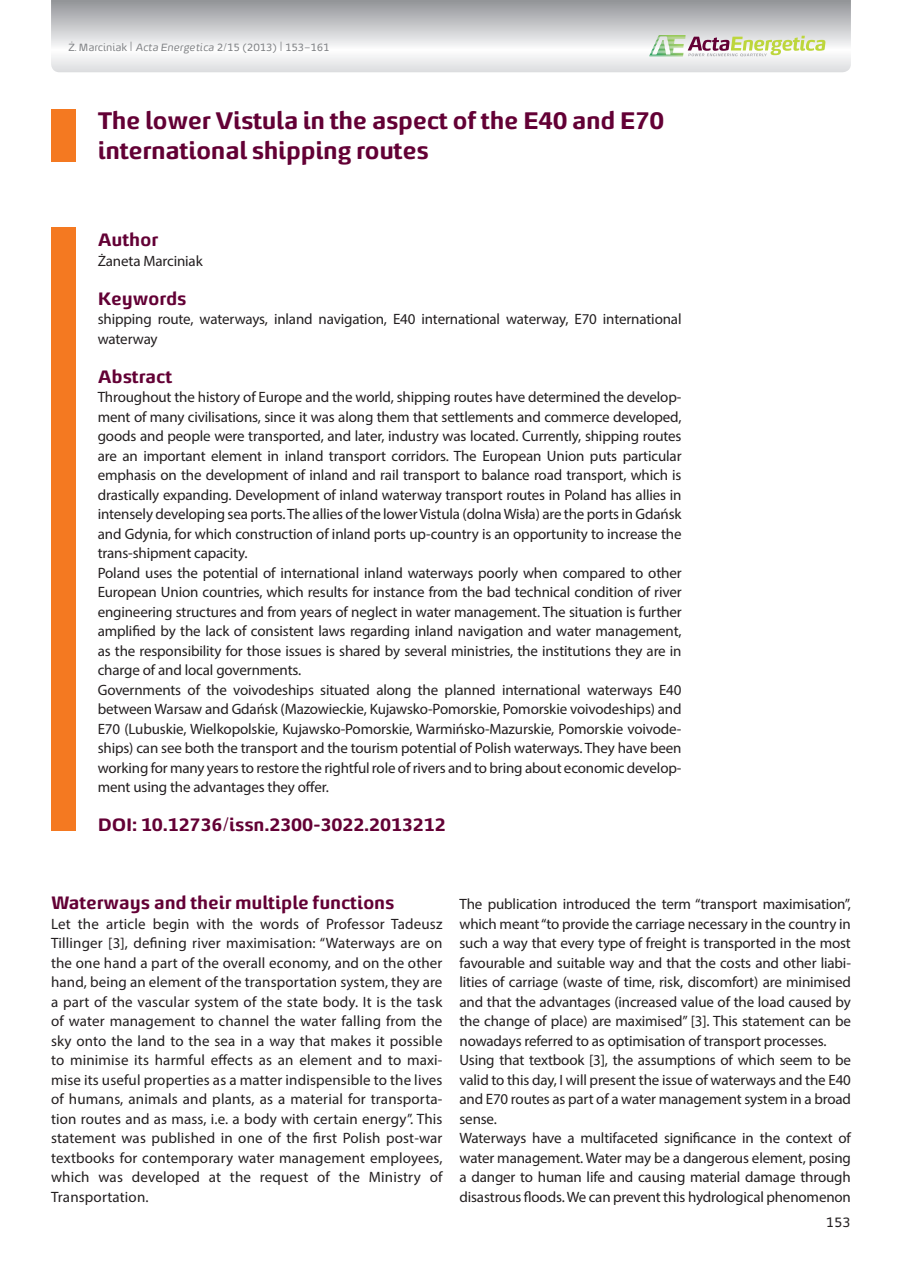
<style>
.page{position:relative;width:902px;height:1263px;background:#fff}
.page>*{position:absolute;margin:0;border:0;box-sizing:border-box;transform-origin:0 0}
.tytul_artykulu{font:700 24px "Energa";letter-spacing:-.02em;color:#630035}
.srodtytul_i_autor_ke{font:700 18px "Energa";letter-spacing:-.01em;color:#630035}
.body{font:15px/19.5px "Myriad Pro";letter-spacing:-.01em;color:#231f20;text-align:justify}
.t1{font:13.5px "Energa";color:#231f20}
.polski_body{font:10.5px "Energa";letter-spacing:-.01em;color:#808285}
.s1{font-size:13.5px}
.s2{font-style:italic}
</style>
<div class="page">
<svg style="left:51px;top:0;width:799px;height:72px"></svg>
<svg style="left:649px;top:35px;width:176px;height:21px"></svg>
<div style="left:51px;top:110px;width:24px;height:52px;background:#f47921"></div>
<div style="left:51px;top:227px;width:24px;height:604px;background:#f47921"></div>
<p class="polski_body" style="left:68px;top:41px;width:263px">Ż. Marciniak <span class="s1">|</span> <span class="s2">Acta Energetica</span> 2/15 (2013) <span class="s1">|</span> 153–161</p>
<p class="tytul_artykulu" style="left:98px;top:104px;width:568px">The lower Vistula in the aspect of the E40 and E70</p>
<p class="tytul_artykulu" style="left:98px;top:134px;width:333px">international shipping routes</p>
<p class="srodtytul_i_autor_ke" style="left:98px;top:227px;width:62px">Author</p>
<p class="body" style="left:98px;top:251px;width:106px">Żaneta Marciniak</p>
<p class="srodtytul_i_autor_ke" style="left:98px;top:286px;width:90px">Keywords</p>
<p class="body" style="left:98px;top:309px;width:585px">shipping route, waterways, inland navigation, E40 international waterway, E70 international waterway</p>
<p class="srodtytul_i_autor_ke" style="left:98px;top:364px;width:76px">Abstract</p>
<p class="body" style="left:98px;top:387px;width:585px">Throughout the history of Europe and the world, shipping routes have determined the develop&shy;ment of many civilisations, since it was along them that settlements and commerce developed, goods and people were transported, and later, industry was located. Currently, shipping routes are an important element in inland transport corridors. The European Union puts particular emphasis on the development of inland and rail transport to balance road transport, which is drastically expanding. Development of inland waterway transport routes in Poland has allies in intensely developing sea ports. The allies of the lower Vistula (dolna Wisła) are the ports in Gdańsk and Gdynia, for which construction of inland ports up-country is an opportunity to increase the trans-shipment capacity.</p>
<p class="body" style="left:98px;top:563px;width:585px">Poland uses the potential of international inland waterways poorly when compared to other European Union countries, which results for instance from the bad technical condition of river engineering structures and from years of neglect in water management. The situation is further amplified by the lack of consistent laws regarding inland navigation and water management, as the responsibility for those issues is shared by several ministries, the institutions they are in charge of and local governments.</p>
<p class="body" style="left:98px;top:680px;width:585px">Governments of the voivodeships situated along the planned international waterways E40 between Warsaw and Gdańsk (Mazowieckie, Kujawsko-Pomorskie, Pomorskie voivodeships) and E70 (Lubuskie, Wielkopolskie, Kujawsko-Pomorskie, Warmińsko-Mazurskie, Pomorskie voivode&shy;ships) can see both the transport and the tourism potential of Polish waterways. They have been working for many years to restore the rightful role of rivers and to bring about economic develop&shy;ment using the advantages they offer.</p>
<p class="srodtytul_i_autor_ke" style="left:98px;top:812px;width:349px">DOI: 10.12736/issn.2300-3022.2013212</p>
<p class="srodtytul_i_autor_ke" style="left:51px;top:890px;width:345px">Waterways and their multiple functions</p>
<p class="body" style="left:51px;top:914px;width:393px">Let the article begin with the words of Professor Tadeusz Tillinger [3], defining river maximisation: “Waterways are on the one hand a part of the overall economy, and on the other hand, being an element of the transportation system, they are a part of the vascular system of the state body. It is the task of water management to channel the water falling from the sky onto the land to the sea in a way that makes it possible to minimise its harmful effects as an element and to maxi&shy;mise its useful properties as a matter indispensible to the lives of humans, animals and plants, as a material for transporta&shy;tion routes and as mass, i.e. a body with certain energy”. This statement was published in one of the first Polish post-war textbooks for contemporary water management employees, which was developed at the request of the Ministry of Transportation.</p>
<p class="body" style="left:459px;top:894px;width:393px">The publication introduced the term “transport maximisation”, which meant “to provide the carriage necessary in the country in such a way that every type of freight is transported in the most favourable and suitable way and that the costs and other liabi&shy;lities of carriage (waste of time, risk, discomfort) are minimised and that the advantages (increased value of the load caused by the change of place) are maximised” [3]. This statement can be nowadays referred to as optimisation of transport processes.</p>
<p class="body" style="left:459px;top:1050px;width:393px">Using that textbook [3], the assumptions of which seem to be valid to this day, I will present the issue of waterways and the E40 and E70 routes as part of a water management system in a broad sense.</p>
<p class="body" style="left:459px;top:1128px;width:393px">Waterways have a multifaceted significance in the context of water management. Water may be a dangerous element, posing a danger to human life and causing material damage through disastrous floods. We can prevent this hydrological phenomenon</p>
<p class="t1" style="left:825px;top:1213px;width:26px">153</p>
</div>
